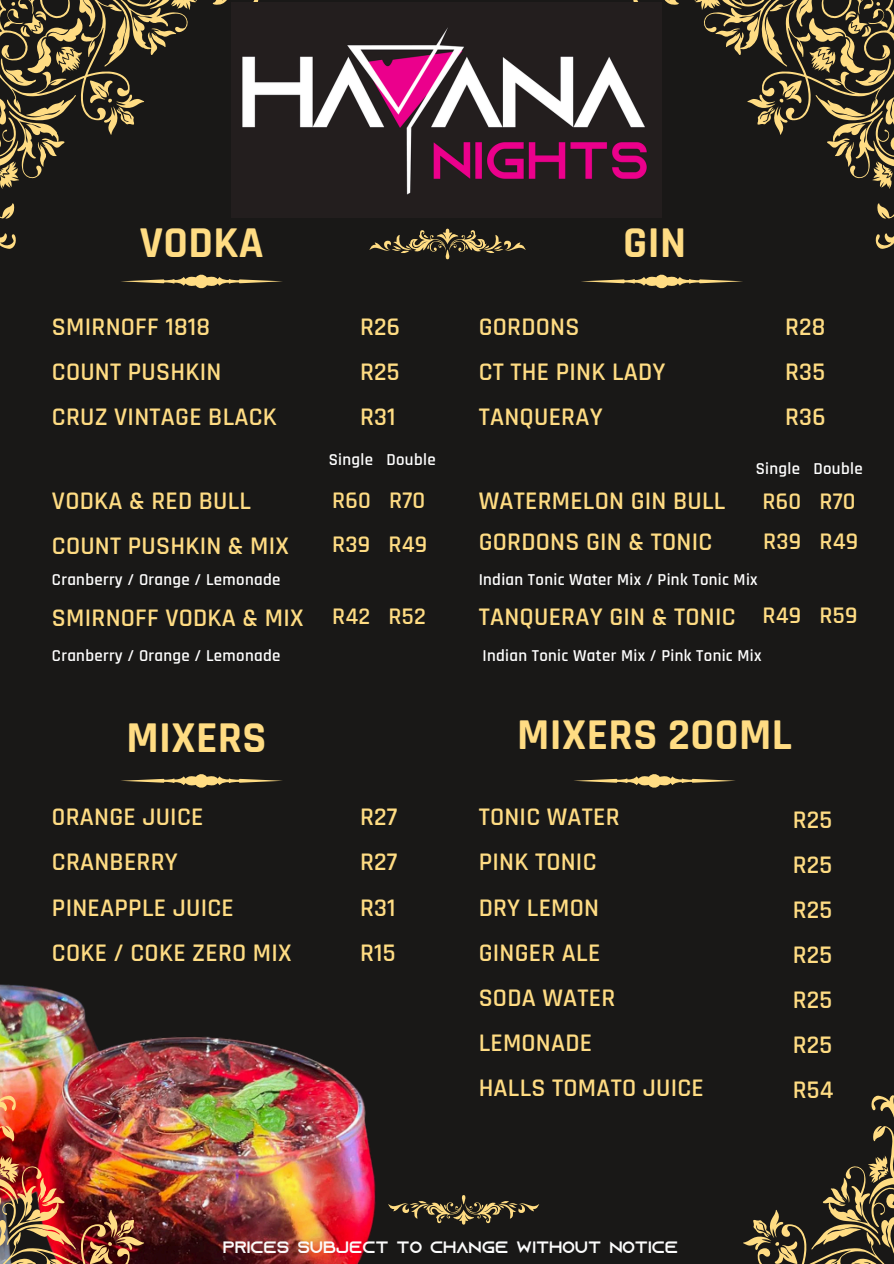
<style>
.page{position:relative;width:894px;height:1264px;background:#fff}
.page>*{position:absolute;margin:0;border:0;box-sizing:border-box;transform-origin:0 0}
.t1{font:700 44.55px "Rajdhani";letter-spacing:.01em;color:#ffdc83}
.t2{font:600 25.65px/45px "Rajdhani";letter-spacing:.01em;color:#ffdc83}
.t3{font:600 24.15px "Rajdhani";letter-spacing:.01em;color:#ffdc83}
.t4{font:600 16.8px "Rajdhani";letter-spacing:.02em;color:#fff}
.t5{font:16.5px "Azonix";color:#fcfcfc}
</style>
<div class="page">
<div style="left:0;top:0;width:893px;height:1263px;background:#191817"></div>
<img style="left:0;top:984px;width:376px;height:279px">
<img style="left:0;top:1095px;width:258px;height:168px">
<svg style="left:743px;top:1095px;width:150px;height:168px"></svg>
<svg style="left:121px;top:274px;width:161px;height:15px"></svg>
<svg style="left:581px;top:274px;width:162px;height:15px"></svg>
<svg style="left:388px;top:1195px;width:151px;height:29px"></svg>
<svg style="left:369px;top:229px;width:156px;height:30px"></svg>
<svg style="left:0;top:0;width:258px;height:249px"></svg>
<svg style="left:633px;top:0;width:260px;height:249px"></svg>
<svg style="left:121px;top:774px;width:161px;height:14px"></svg>
<svg style="left:574px;top:774px;width:161px;height:14px"></svg>
<img style="left:232px;top:3px;width:429px;height:214px">
<p class="t1" style="left:140px;top:215px;width:125px">VODKA</p>
<p class="t1" style="left:622px;top:215px;width:65px">GIN</p>
<p class="t2" style="left:52px;top:304px;width:226px">SMIRNOFF 1818<br>COUNT PUSHKIN<br>CRUZ VINTAGE BLACK</p>
<p class="t2" style="left:360px;top:304px;width:42px;text-align:justify">R26<br>R25<br>R31</p>
<h2 class="t2" style="left:784px;top:304px;width:42px;text-align:justify">R28<br>R35<br>R36</h2>
<p class="t2" style="left:478px;top:304px;width:188px">GORDONS<br>CT THE PINK LADY<br>TANQUERAY</p>
<h2 class="t4" style="left:328px;top:449px;width:108px">Single Double</h2>
<h3 class="t2" style="left:52px;top:479px;width:201px">VODKA &amp; RED BULL</h3>
<h2 class="t3" style="left:332px;top:485px;width:95px">R60 R70</h2>
<h2 class="t2" style="left:52px;top:524px;width:238px">COUNT PUSHKIN &amp; MIX</h2>
<h2 class="t3" style="left:332px;top:530px;width:97px">R39 R49</h2>
<h3 class="t4" style="left:755px;top:458px;width:108px">Single Double</h3>
<h2 class="t2" style="left:478px;top:479px;width:248px">WATERMELON GIN BULL</h2>
<h2 class="t3" style="left:762px;top:486px;width:95px">R60 R70</h2>
<h3 class="t2" style="left:478px;top:520px;width:235px">GORDONS GIN &amp; TONIC</h3>
<h2 class="t3" style="left:763px;top:526px;width:97px">R39 R49</h2>
<p class="t4" style="left:52px;top:570px;width:230px">Cranberry / Orange / Lemonade</p>
<h1 class="t4" style="left:478px;top:570px;width:280px">Indian Tonic Water Mix / Pink Tonic Mix</h1>
<h2 class="t2" style="left:52px;top:596px;width:253px">SMIRNOFF VODKA &amp; MIX</h2>
<h2 class="t3" style="left:332px;top:602px;width:95px">R42 R52</h2>
<h3 class="t4" style="left:52px;top:645px;width:230px">Cranberry / Orange / Lemonade</h3>
<h3 class="t2" style="left:478px;top:594px;width:258px">TANQUERAY GIN &amp; TONIC</h3>
<h3 class="t3" style="left:762px;top:600px;width:96px">R49 R59</h3>
<h2 class="t4" style="left:482px;top:645px;width:280px">Indian Tonic Water Mix / Pink Tonic Mix</h2>
<h2 class="t1" style="left:126px;top:710px;width:142px">MIXERS</h2>
<h1 class="t1" style="left:517px;top:708px;width:276px">MIXERS 200ML</h1>
<h2 class="t2" style="left:52px;top:795px;width:241px">0RANGE JUICE<br>CRANBERRY<br>PINEAPPLE JUICE<br>COKE / COKE ZERO MIX</h2>
<h2 class="t2" style="left:360px;top:795px;width:39px;text-align:justify">R27<br>R27<br>R31<br>R15</h2>
<h2 class="t2" style="left:478px;top:795px;width:227px">TONIC WATER<br>PINK TONIC<br>DRY LEMON<br>GINGER ALE<br>SODA WATER<br>LEMONADE<br>HALLS TOMATO JUICE</h2>
<h2 class="t2" style="left:792px;top:798px;width:42px;text-align:justify">R25<br>R25<br>R25<br>R25<br>R25<br>R25<br>R54</h2>
<h1 class="t5" style="left:223px;top:1240px;width:457px">PRICES SUBJECT TO CHANGE WITHOUT NOTICE</h1>
</div>
